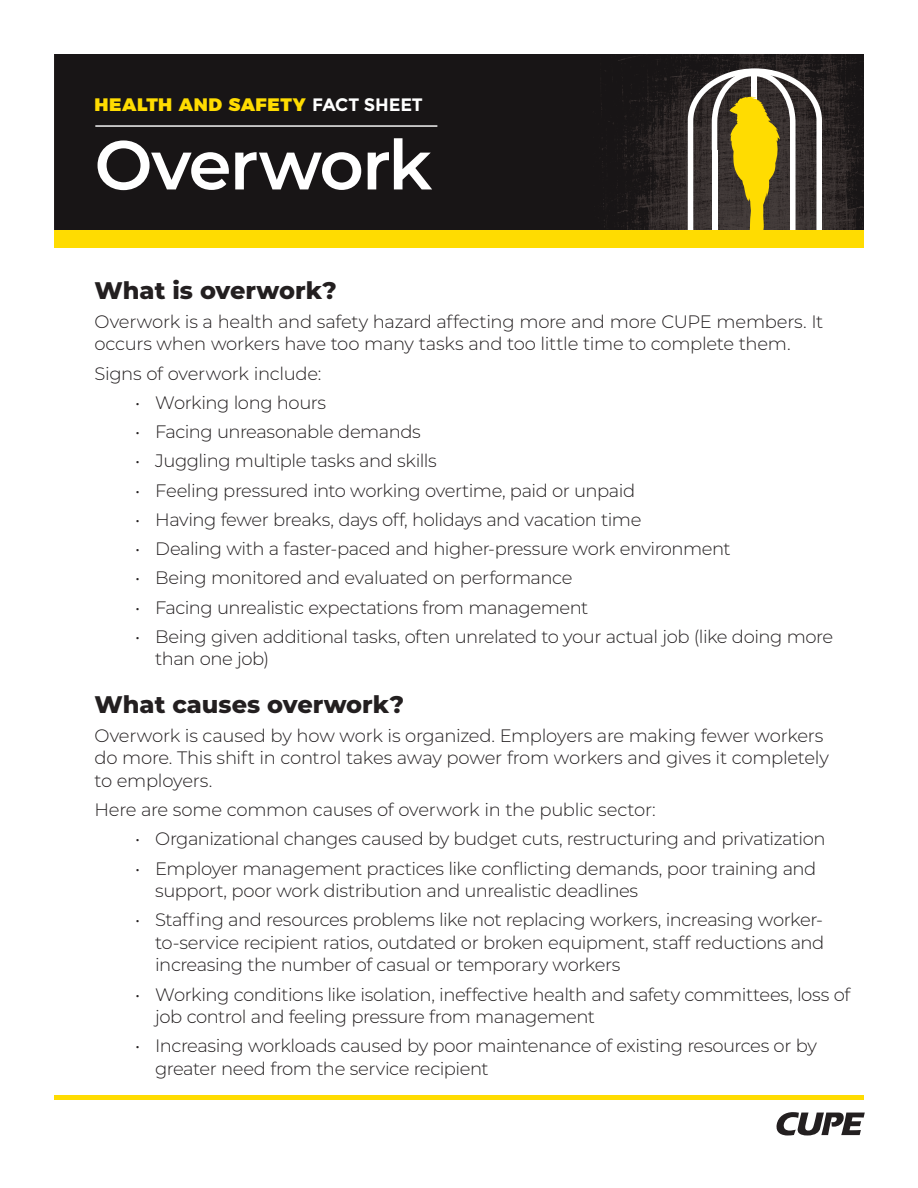
<style>
.page{position:relative;width:918px;height:1188px;background:#fff}
.page>*{position:absolute;margin:0;border:0;box-sizing:border-box;transform-origin:0 0}
.body{font:600 69px "Montserrat";letter-spacing:-.025em;color:#fff}
.t1{font:800 24px "Montserrat";color:#231f20}
.text{font:300 18px/22.5px "Montserrat";letter-spacing:-.025em;color:#231f20}
.body-2{font:900 18px "Montserrat";letter-spacing:.025em;color:#ffdc01}
.s1{font-weight:700;color:#fff}
</style>
<div class="page">
<img style="left:56px;top:54px;width:808px;height:176px">
<svg style="left:688px;top:68px;width:134px;height:162px"></svg>
<div style="left:54px;top:230px;width:810px;height:17px;background:#ffdc01"></div>
<hr style="left:54px;top:1095px;width:810px;height:4px;background:#ffdc01">
<svg style="left:776px;top:1112px;width:89px;height:24px"></svg>
<hr style="left:95px;top:125px;width:342px;height:2px;background:#fff">
<p class="body-2" style="left:94px;top:90px;width:330px">HEALTH AND SAFETY <span class="s1">FACT SHEET</span></p>
<p class="body" style="left:94px;top:116px;width:339px">Overwork</p>
<p class="t1" style="left:94px;top:272px;width:244px">What is overwork?</p>
<p class="text" style="left:94px;top:310px;width:730px">Overwork is a health and safety hazard affecting more and more CUPE members. It occurs when workers have too many tasks and too little time to complete them.</p>
<p class="text" style="left:94px;top:361px;width:229px">Signs of overwork include:</p>
<p class="text" style="left:135px;top:391px;width:193px">• Working long hours</p>
<p class="text" style="left:135px;top:420px;width:287px">• Facing unreasonable demands</p>
<p class="text" style="left:135px;top:449px;width:303px">• Juggling multiple tasks and skills</p>
<p class="text" style="left:135px;top:478px;width:502px">• Feeling pressured into working overtime, paid or unpaid</p>
<p class="text" style="left:135px;top:508px;width:508px">• Having fewer breaks, days off, holidays and vacation time</p>
<p class="text" style="left:135px;top:537px;width:597px">• Dealing with a faster-paced and higher-pressure work environment</p>
<p class="text" style="left:135px;top:566px;width:439px">• Being monitored and evaluated on performance</p>
<p class="text" style="left:135px;top:595px;width:455px">• Facing unrealistic expectations from management</p>
<p class="text" style="left:155px;top:625px;width:679px;text-indent:-20px">• Being given additional tasks, often unrelated to your actual job (like doing more than one job)</p>
<p class="t1" style="left:94px;top:686px;width:311px">What causes overwork?</p>
<p class="text" style="left:94px;top:724px;width:736px">Overwork is caused by how work is organized. Employers are making fewer workers do more. This shift in control takes away power from workers and gives it completely to employers.</p>
<p class="text" style="left:94px;top:798px;width:563px">Here are some common causes of overwork in the public sector:</p>
<p class="text" style="left:135px;top:827px;width:692px">• Organizational changes caused by budget cuts, restructuring and privatization</p>
<p class="text" style="left:155px;top:856px;width:663px;text-indent:-20px">• Employer management practices like conflicting demands, poor training and support, poor work distribution and unrealistic deadlines</p>
<p class="text" style="left:155px;top:908px;width:671px;text-align:justify;text-indent:-20px">• Staffing and resources problems like not replacing workers, increasing worker&shy;to-service recipient ratios, outdated or broken equipment, staff reductions and increasing the number of casual or temporary workers</p>
<p class="text" style="left:155px;top:982px;width:697px;text-indent:-20px">• Working conditions like isolation, ineffective health and safety committees, loss of job control and feeling pressure from management</p>
<p class="text" style="left:155px;top:1034px;width:663px;text-indent:-20px">• Increasing workloads caused by poor maintenance of existing resources or by greater need from the service recipient</p>
</div>
